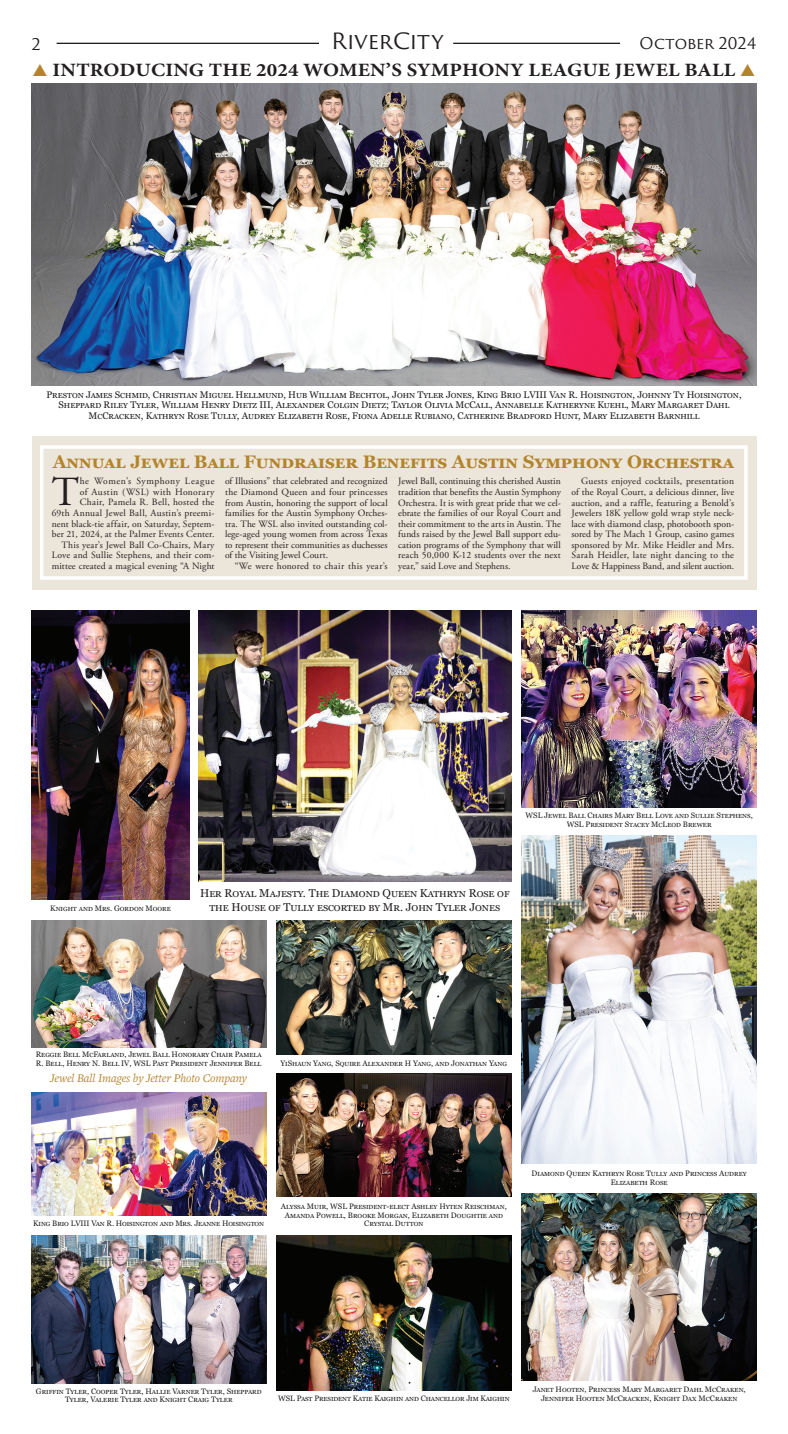
<style>
.page{position:relative;width:788px;height:1434px;background:#fff}
.page>*{position:absolute;margin:0;border:0;box-sizing:border-box;transform-origin:0 0}
.body{font:41.3px "Adobe Garamond Pro";color:#231f20}
.t1{font:21.88px "Trajan Sans Pro";letter-spacing:-.005em;color:#231f20}
.t2{font:700 18.81px "Minion Pro";letter-spacing:.01em;color:#231f20;scale:1.11 1}
.ROYALTY_CUTLINES{font:700 18.11px "Georgia";color:#b3842c}
.t3{font:15.75px "Trajan Sans Pro";letter-spacing:-.005em;color:#231f20}
.t4{font:italic 12.25px "Freight Text Pro";letter-spacing:-.01em;color:#b3842c}
.ROYALTY_CUTLINES-2{font:11.38px/13.7px "Georgia";letter-spacing:.01em;color:#231f20;text-align:center}
.body-2{font:9.62px/10.6px "Adobe Garamond Pro";letter-spacing:.015em;color:#231f20;text-align:justify}
.ROYALTY_CUTLINES-3{font:9.62px/10.5px "Georgia";letter-spacing:.035em;color:#231f20;text-align:center}
.ROYALTY_CUTLINES-4{font:7.88px/8.8px "Georgia";letter-spacing:.035em;color:#231f20;text-align:center}
.ROYALTY_CUTLINES-5{font:7.88px "Georgia";letter-spacing:.08em;color:#231f20}
.s1{color:#b3842c}
</style>
<div class="page">
<hr style="left:57px;top:43px;width:262px;height:1px;background:#231f20">
<hr style="left:453px;top:43px;width:167px;height:1px;background:#231f20">
<div style="left:32px;top:436px;width:724px;height:154px;background:#ece5d9"></div>
<div style="left:40px;top:445px;width:707px;height:134px;border:4px solid #fff"></div>
<img style="left:198px;top:611px;width:313px;height:270px">
<img style="left:522px;top:611px;width:234px;height:196px">
<img style="left:522px;top:1193px;width:234px;height:187px">
<img style="left:32px;top:83px;width:724px;height:302px">
<img style="left:31px;top:1092px;width:235px;height:123px">
<img style="left:32px;top:1235px;width:234px;height:148px">
<img style="left:276px;top:1073px;width:235px;height:123px">
<img style="left:522px;top:835px;width:234px;height:328px">
<img style="left:276px;top:1235px;width:235px;height:155px">
<img style="left:31px;top:920px;width:235px;height:127px">
<img style="left:276px;top:920px;width:235px;height:134px">
<img style="left:31px;top:611px;width:159px;height:288px">
<h3 class="t3" style="left:32px;top:33px;width:11px">2</h3>
<h2 class="t1" style="left:331px;top:25px;width:114px">RiverCity</h2>
<h3 class="t3" style="left:639px;top:32px;width:118px">October 2024</h3>
<p class="t2" style="left:33px;top:56px;width:652px"><span class="s1">▲</span> INTRODUCING THE 2024 WOMEN’S SYMPHONY LEAGUE JEWEL BALL <span class="s1">▲</span></p>
<p class="ROYALTY_CUTLINES-3" style="left:46px;top:389px;width:696px">Preston James Schmid, Christian Miguel Hellmund, Hub William Bechtol, John Tyler Jones, King Brio LVIII Van R. Hoisington, Johnny Ty Hoisington,<br>Sheppard Riley Tyler, William Henry Dietz III, Alexander Colgin Dietz; Taylor Olivia McCall, Annabelle Katheryne Kuehl, Mary Margaret Dahl<br>McCracken, Kathryn Rose Tully, Audrey Elizabeth Rose, Fiona Adelle Rubiano, Catherine Bradford Hunt, Mary Elizabeth Barnhill</p>
<p class="ROYALTY_CUTLINES" style="left:53px;top:450px;width:682px">Annual Jewel Ball Fundraiser Benefits Austin Symphony Orchestra</p>
<p class="body" style="left:52px;top:467px;width:29px">T</p>
<p class="body-2" style="left:52px;top:476px;width:164px;text-align:right">he Women’s Symphony League<br>of Austin (WSL) with Honorary<br>Chair, Pamela R. Bell, hosted the<br>69th Annual Jewel Ball, Austin’s preemi&shy;nent black-tie affair, on Saturday, Septem&shy;ber 21, 2024, at the Palmer Events Center.</p>
<p class="body-2" style="left:52px;top:539px;width:164px;text-indent:10px">This year’s Jewel Ball Co-Chairs, Mary Love and Sullie Stephens, and their com&shy;mittee created a magical evening “A Night</p>
<p class="body-2" style="left:225px;top:476px;width:164px">of Illusions” that celebrated and recognized the Diamond Queen and four princesses from Austin, honoring the support of local families for the Austin Symphony Orches&shy;tra. The WSL also invited outstanding col&shy;lege-aged young women from across Texas to represent their communities as duchesses of the Visiting Jewel Court.</p>
<p class="body-2" style="left:235px;top:561px;width:154px">“We were honored to chair this year’s</p>
<p class="body-2" style="left:398px;top:476px;width:164px">Jewel Ball, continuing this cherished Austin tradition that benefits the Austin Symphony Orchestra. It is with great pride that we cel&shy;ebrate the families of our Royal Court and their commitment to the arts in Austin. The funds raised by the Jewel Ball support edu&shy;cation programs of the Symphony that will reach 50,000 K-12 students over the next year,” said Love and Stephens.</p>
<p class="body-2" style="left:571px;top:476px;width:164px;text-indent:10px">Guests enjoyed cocktails, presentation of the Royal Court, a delicious dinner, live auction, and a raffle, featuring a Benold’s Jewelers 18K yellow gold wrap style neck&shy;lace with diamond clasp, photobooth spon&shy;sored by The Mach 1 Group, casino games sponsored by Mr. Mike Heidler and Mrs.<br>Sarah Heidler, late night dancing to the Love &amp; Happiness Band, and silent auction.</p>
<p class="ROYALTY_CUTLINES-4" style="left:50px;top:903px;width:122px">Knight and Mrs. Gordon Moore</p>
<p class="ROYALTY_CUTLINES-4" style="left:525px;top:811px;width:229px">WSL Jewel Ball Chairs Mary Bell Love and Sullie Stephens,<br>WSL President Stacey McLeod Brewer</p>
<p class="ROYALTY_CUTLINES-2" style="left:200px;top:886px;width:311px">Her Royal Majesty. The Diamond Queen Kathryn Rose of the House of Tully escorted by Mr. John Tyler Jones</p>
<p class="ROYALTY_CUTLINES-4" style="left:36px;top:1050px;width:227px;text-align:left">Reggie Bell McFarland, Jewel Ball Honorary Chair Pamela<br>R. Bell, Henry N. Bell IV, WSL Past President Jennifer Bell</p>
<p class="ROYALTY_CUTLINES-4" style="left:280px;top:1058px;width:227px">YiShaun Yang, Squire Alexander H Yang, and Jonathan Yang</p>
<p class="t4" style="left:50px;top:1070px;width:198px">Jewel Ball Images by Jetter Photo Company</p>
<p class="ROYALTY_CUTLINES-4" style="left:33px;top:1219px;width:232px">King Brio LVIII Van R. Hoisington and Mrs. Jeanne Hoisington</p>
<p class="ROYALTY_CUTLINES-4" style="left:281px;top:1201px;width:227px">Alyssa Muir, WSL President-elect Ashley Hyten Reischman,<br>Amanda Powell, Brooke Morgan, Elizabeth Doughtie and</p>
<p class="ROYALTY_CUTLINES-5" style="left:364px;top:1218px;width:60px">Crystal Dutton</p>
<p class="ROYALTY_CUTLINES-4" style="left:531px;top:1169px;width:216px">Diamond Queen Kathryn Rose Tully and Princess Audrey<br>Elizabeth Rose</p>
<p class="ROYALTY_CUTLINES-4" style="left:36px;top:1386px;width:227px">Griffin Tyler, Cooper Tyler, Hallie Varner Tyler, Sheppard<br>Tyler, Valerie Tyler and Knight Craig Tyler</p>
<p class="ROYALTY_CUTLINES-4" style="left:278px;top:1393px;width:233px">WSL Past President Katie Kaighin and Chancellor Jim Kaighin</p>
<p class="ROYALTY_CUTLINES-4" style="left:532px;top:1385px;width:214px">Janet Hooten, Princess Mary Margaret Dahl McCraken,<br>Jennifer Hooten McCracken, Knight Dax McCraken</p>
</div>
